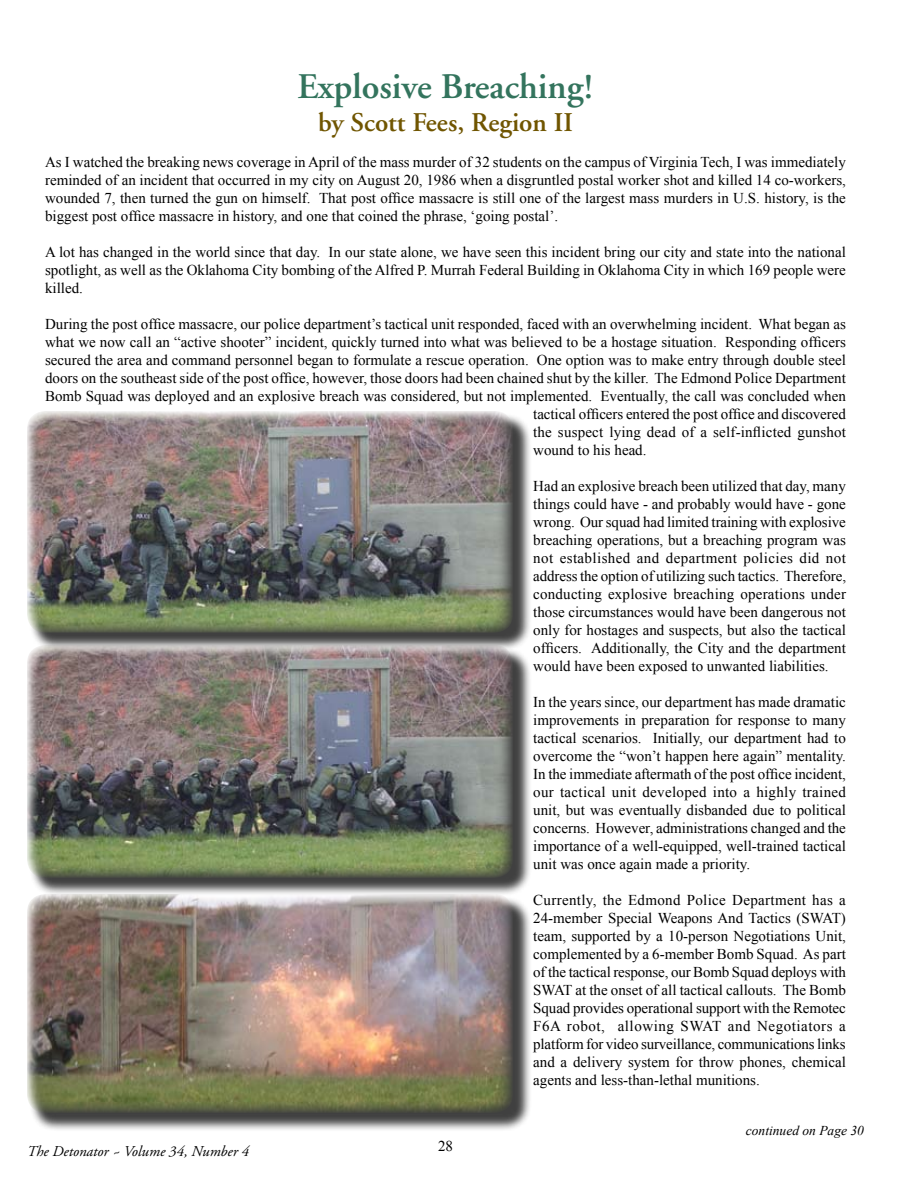
<style>
.page{position:relative;width:918px;height:1188px;background:#fff}
.page>*{position:absolute;margin:0;border:0;box-sizing:border-box;transform-origin:0 0}
.t1{font:600 36px "Adobe Garamond";color:#33745d}
.t2{font:600 27px "Adobe Garamond";color:#705500}
.t3{font:15px/18px "Times New Roman";color:#000;text-align:justify}
.t4{font:italic 15px "Adobe Garamond";color:#000}
.t5{font:italic 13.5px "Times New Roman";color:#000}
</style>
<div class="page">
<div style="left:29px;top:413px;width:502px;height:238px;background:#000;opacity:.75"></div>
<img style="left:27px;top:411px;width:486px;height:222px">
<div style="left:29px;top:647px;width:502px;height:250px;background:#000;opacity:.75"></div>
<img style="left:27px;top:645px;width:486px;height:233px">
<div style="left:29px;top:896px;width:502px;height:236px;background:#000;opacity:.75"></div>
<img style="left:27px;top:894px;width:486px;height:219px">
<h1 class="t1" style="left:297px;top:67px;width:298px">Explosive Breaching!</h1>
<h2 class="t2" style="left:318px;top:107px;width:256px">by Scott Fees, Region II</h2>
<p class="t3" style="left:45px;top:153px;width:802px">As I watched the breaking news coverage in April of the mass murder of 32 students on the campus of Virginia Tech, I was immediately reminded of an incident that occurred in my city on August 20, 1986 when a disgruntled postal worker shot and killed 14 co-workers, wounded 7, then turned the gun on himself. That post office massacre is still one of the largest mass murders in U.S. history, is the biggest post office massacre in history, and one that coined the phrase, ‘going postal’.</p>
<p class="t3" style="left:45px;top:243px;width:802px">A lot has changed in the world since that day. In our state alone, we have seen this incident bring our city and state into the national spotlight, as well as the Oklahoma City bombing of the Alfred P. Murrah Federal Building in Oklahoma City in which 169 people were killed.</p>
<p class="t3" style="left:45px;top:315px;width:802px">During the post office massacre, our police department’s tactical unit responded, faced with an overwhelming incident. What began as</p>
<p class="t3" style="left:45px;top:333px;width:802px">what we now call an “active shooter” incident, quickly turned into what was believed to be a hostage situation. Responding officers</p>
<p class="t3" style="left:45px;top:351px;width:802px">secured the area and command personnel began to formulate a rescue operation. One option was to make entry through double steel</p>
<p class="t3" style="left:45px;top:369px;width:802px">doors on the southeast side of the post office, however, those doors had been chained shut by the killer. The Edmond Police Department</p>
<p class="t3" style="left:45px;top:387px;width:802px">Bomb Squad was deployed and an explosive breach was considered, but not implemented. Eventually, the call was concluded when</p>
<p class="t3" style="left:533px;top:405px;width:314px">tactical officers entered the post office and discovered</p>
<p class="t3" style="left:533px;top:423px;width:314px">the suspect lying dead of a self-inflicted gunshot</p>
<p class="t3" style="left:533px;top:441px;width:115px">wound to his head.</p>
<p class="t3" style="left:533px;top:477px;width:314px">Had an explosive breach been utilized that day, many things could have - and probably would have - gone wrong. Our squad had limited training with explosive breaching operations, but a breaching program was not established and department policies did not address the option of utilizing such tactics. Therefore, conducting explosive breaching operations under those circumstances would have been dangerous not only for hostages and suspects, but also the tactical officers. Additionally, the City and the department would have been exposed to unwanted liabilities.</p>
<p class="t3" style="left:533px;top:693px;width:314px">In the years since, our department has made dramatic improvements in preparation for response to many tactical scenarios. Initially, our department had to overcome the “won’t happen here again” mentality.<br>In the immediate aftermath of the post office incident, our tactical unit developed into a highly trained unit, but was eventually disbanded due to political concerns. However, administrations changed and the importance of a well-equipped, well-trained tactical unit was once again made a priority.</p>
<p class="t3" style="left:533px;top:891px;width:314px">Currently, the Edmond Police Department has a 24-member Special Weapons And Tactics (SWAT) team, supported by a 10-person Negotiations Unit, complemented by a 6-member Bomb Squad. As part of the tactical response, our Bomb Squad deploys with SWAT at the onset of all tactical callouts. The Bomb Squad provides operational support with the Remotec F6A robot, allowing SWAT and Negotiators a platform for video surveillance, communications links and a delivery system for throw phones, chemical agents and less-than-lethal munitions.</p>
<p class="t5" style="left:746px;top:1121px;width:120px">continued on Page 30</p>
<p class="t4" style="left:27px;top:1143px;width:224px">The Detonator ~ Volume 34, Number 4</p>
<p class="t3" style="left:438px;top:1137px;width:16px">28</p>
</div>
